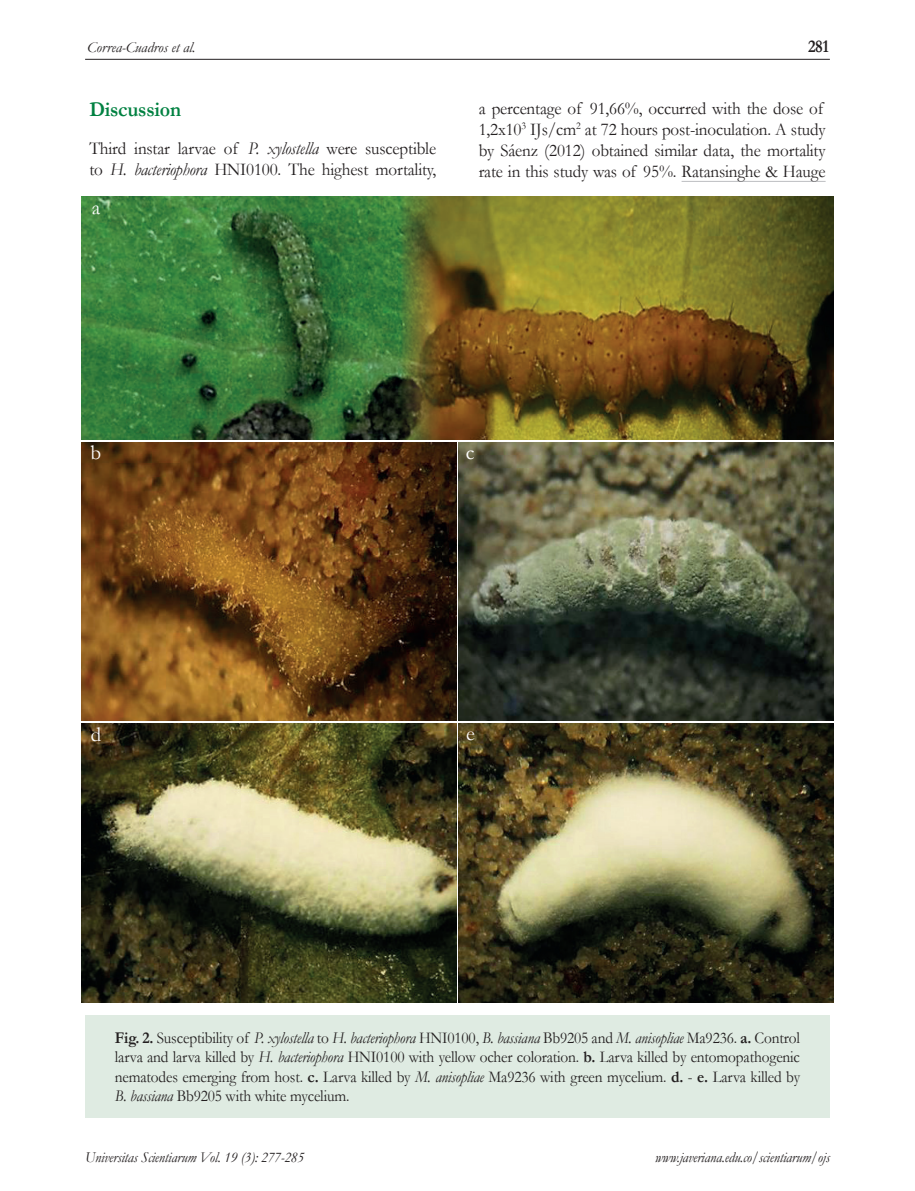
<style>
.page{position:relative;width:915px;height:1191px;background:#fff}
.page>*{position:absolute;margin:0;border:0;box-sizing:border-box;transform-origin:0 0}
.SUBTitulos{font:700 21px "Garamond";letter-spacing:-.01em;color:#008141;scale:.95 1}
.t1{font:21px "Garamond";color:#fff}
.TEXTOcorrido{font:18px/21px "Garamond";letter-spacing:-.01em;color:#231f20;scale:.95 1}
.t2{font:700 18px "Garamond";color:#231f20;scale:.9 1}
.TEXTOcorrido-2{font:16.5px/19.5px "Garamond";letter-spacing:-.01em;color:#231f20;text-align:justify;scale:.93 1}
.t3{font:italic 15px "Garamond";letter-spacing:-.01em;color:#231f20;scale:.95 1}
.t4{font:italic 15px "Garamond";letter-spacing:-.01em;color:#231f20}
.s1{font-style:italic}
.s2{font-weight:700}
</style>
<div class="page">
<hr style="left:85px;top:59px;width:744px;height:1px;background:#231f20">
<hr style="left:681px;top:181px;width:144px;height:1px;background:#bcbdc0">
<img style="left:82px;top:197px;width:751px;height:242px">
<img style="left:82px;top:442px;width:374px;height:279px">
<img style="left:82px;top:723px;width:374px;height:279px">
<img style="left:459px;top:442px;width:374px;height:279px">
<img style="left:459px;top:723px;width:374px;height:279px">
<div style="left:85px;top:1015px;width:744px;height:102px;background:#dfebe2"></div>
<p class="t4" style="left:87px;top:37px;width:110px">Correa-Cuadros et al.</p>
<p class="SUBTitulos" style="left:89px;top:95px;width:98px">Discussion</p>
<p class="TEXTOcorrido" style="left:89px;top:137px;width:366px">Third instar larvae of <span class="s1">P. xylostella</span> were susceptible to <span class="s1">H. bacteriophora</span> HNI0100. The highest mortality,</p>
<p class="t1" style="left:92px;top:193px;width:10px">a</p>
<p class="t2" style="left:807px;top:34px;width:25px">281</p>
<p class="TEXTOcorrido" style="left:478px;top:97px;width:366px">a percentage of 91,66%, occurred with the dose of 1,2x10<sup>3</sup> IJs/cm<sup>2</sup> at 72 hours post-inoculation. A study by Sáenz (2012) obtained similar data, the mortality rate in this study was of 95%. Ratansinghe &amp; Hauge</p>
<p class="t1" style="left:91px;top:438px;width:12px">b</p>
<p class="t1" style="left:465px;top:438px;width:10px">c</p>
<p class="t1" style="left:91px;top:720px;width:12px">d</p>
<p class="t1" style="left:466px;top:719px;width:10px">e</p>
<p class="TEXTOcorrido-2" style="left:115px;top:1027px;width:738px"><span class="s2">Fig. 2.</span> Susceptibility of <span class="s1">P. xylostella</span> to <span class="s1">H. bacteriophora</span> HNI0100, <span class="s1">B. bassiana</span> Bb9205 and <span class="s1">M. anisopliae</span> Ma9236. <span class="s2">a.</span> Control larva and larva killed by <span class="s1">H. bacteriophora</span> HNI0100 with yellow ocher coloration. <span class="s2">b.</span> Larva killed by entomopathogenic nematodes emerging from host. <span class="s2">c.</span> Larva killed by <span class="s1">M. anisopliae</span> Ma9236 with green mycelium. <span class="s2">d.</span> - <span class="s2">e.</span> Larva killed by <span class="s1">B. bassiana</span> Bb9205 with white mycelium.</p>
<p class="t3" style="left:85px;top:1146px;width:232px">Universitas Scientiarum Vol. 19 (3): 277-285</p>
<p class="t3" style="left:655px;top:1146px;width:185px">www.javeriana.edu.co/scientiarum/ojs</p>
</div>
